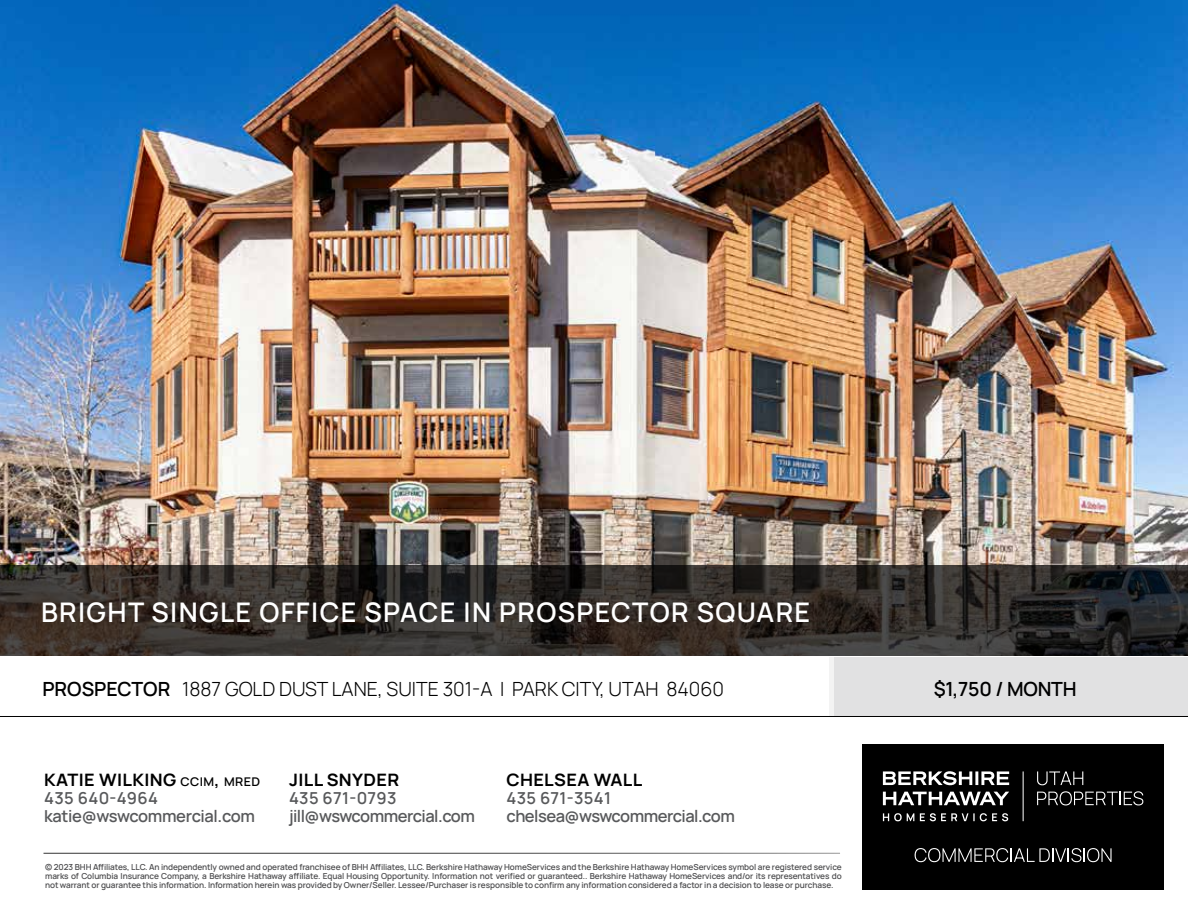
<style>
.page{position:relative;width:1188px;height:918px;background:#fff}
.page>*{position:absolute;margin:0;border:0;box-sizing:border-box;transform-origin:0 0}
.t1{font:600 27px "Manrope";letter-spacing:.05em;color:#fff}
.t2{font:300 19.5px "Manrope";color:#000}
.t3{font:600 19.5px "Manrope";letter-spacing:-.01em;color:#000}
.t4{font:700 17.1px "Manrope";letter-spacing:.02em;color:#000;scale:1.05 1}
.t5{font:600 16.5px/18px "Manrope";letter-spacing:-.03em;color:#58595b}
.t6{font:600 8.25px/9px "Manrope";letter-spacing:-.01em;color:#4d4d4f;text-align:justify}
.s1{font-weight:600}
.s2{font-weight:600;font-size:12px}
</style>
<div class="page">
<img style="left:0;top:0;width:1188px;height:565px">
<svg style="left:0;top:565px;width:1188px;height:91px;background:#302b28"></svg>
<div style="left:835px;top:658px;width:353px;height:59px;background:#e6e7e8"></div>
<hr style="left:0;top:716px;width:1188px;height:1px;background:#000">
<hr style="left:44px;top:853px;width:796px;height:1px;background:#000">
<div style="left:862px;top:744px;width:302px;height:145px;background:#000"></div>
<svg style="left:883px;top:771px;width:141px;height:50px"></svg>
<svg style="left:1037px;top:771px;width:46px;height:14px"></svg>
<svg style="left:1037px;top:791px;width:106px;height:14px"></svg>
<svg style="left:915px;top:848px;width:197px;height:14px"></svg>
<h1 class="t1" style="left:41px;top:593px;width:771px">BRIGHT SINGLE OFFICE SPACE IN PROSPECTOR SQUARE</h1>
<h2 class="t2" style="left:42px;top:675px;width:683px"><span class="s1">PROSPECTOR</span> 1887 GOLD DUST LANE, SUITE 301-A I PARK CITY, UTAH 84060</h2>
<h3 class="t4" style="left:44px;top:768px;width:207px">KATIE WILKING <span class="s2">CCIM</span><span class="s1">,</span> <span class="s2">MRED</span></h3>
<h3 class="t5" style="left:44px;top:789px;width:212px">435 640-4964 katie@wswcommercial.com</h3>
<h3 class="t4" style="left:289px;top:768px;width:107px">JILL SNYDER</h3>
<h3 class="t5" style="left:289px;top:789px;width:188px">435 671-0793 jill@wswcommercial.com</h3>
<h3 class="t4" style="left:506px;top:768px;width:131px">CHELSEA WALL</h3>
<h3 class="t5" style="left:506px;top:789px;width:230px">435 671-3541 chelsea@wswcommercial.com</h3>
<p class="t6" style="left:45px;top:862px;width:798px">© 2023 BHH Affiliates, LLC. An independently owned and operated franchisee of BHH Affiliates, LLC. Berkshire Hathaway HomeServices and the Berkshire Hathaway HomeServices symbol are registered service marks of Columbia Insurance Company, a Berkshire Hathaway affiliate. Equal Housing Opportunity. Information not verified or guaranteed.. Berkshire Hathaway HomeServices and/or its representatives do not warrant or guarantee this information. Information herein was provided by Owner/Seller. Lessee/Purchaser is responsible to confirm any information considered a factor in a decision to lease or purchase.</p>
<h2 class="t3" style="left:934px;top:675px;width:144px">$1,750 / MONTH</h2>
</div>
